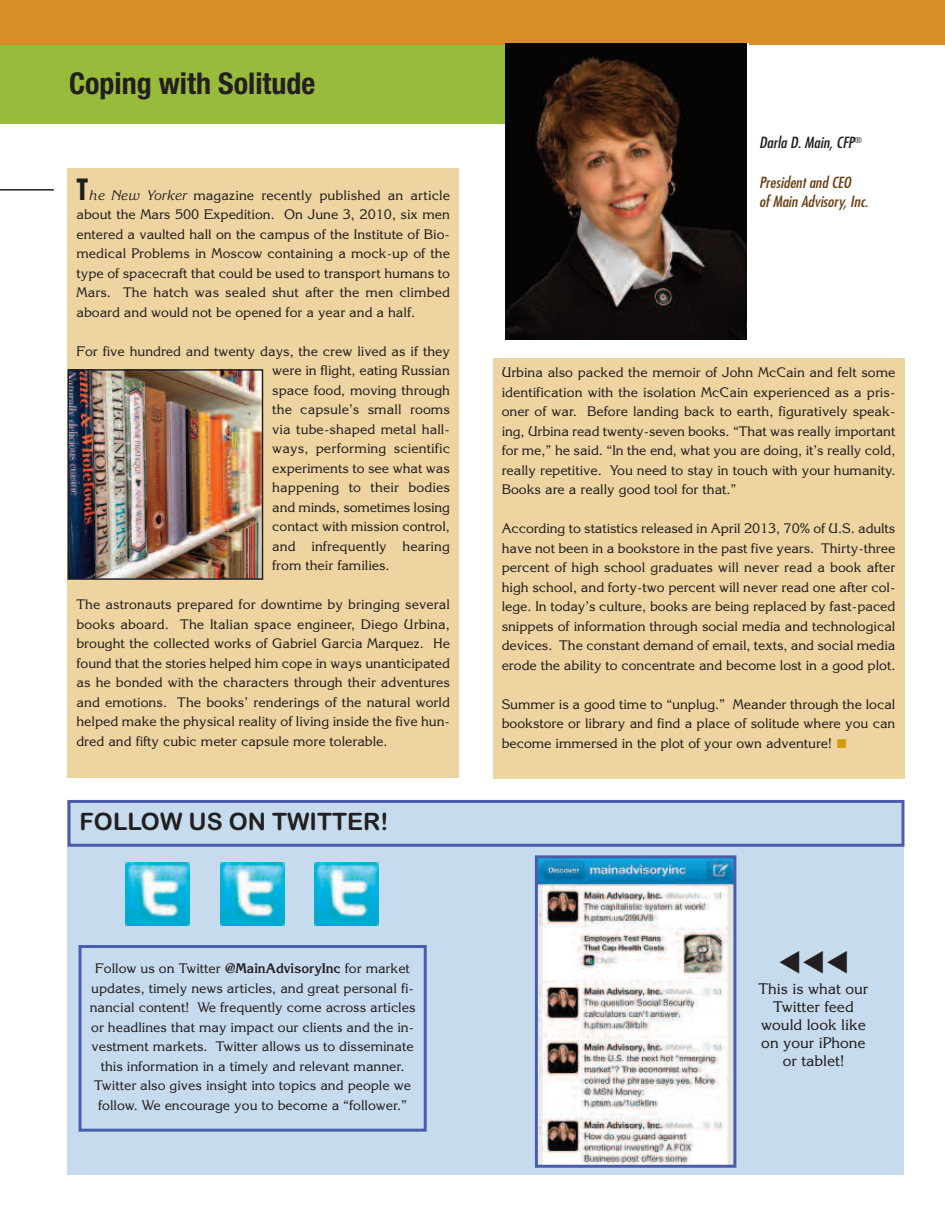
<style>
.page{position:relative;width:945px;height:1215px;background:#fff}
.page>*{position:absolute;margin:0;border:0;box-sizing:border-box;transform-origin:0 0}
.t1{font:700 condensed 30px "Helvetica Neue";color:#231f20}
.t2{font:27px "Wingdings 3";color:#231f20}
.t3{font:24px "Arial Rounded MT Bold";color:#231f20}
.t4{font:15px/18px "Korinna";color:#231f20;text-align:center}
.t5{font:italic 15px/19px "Futura Md Cn BT";color:#694014;scale:1.1 1}
.t6{font:italic 15px "Futura Md Cn BT";color:#231f20;scale:1.1 1}
.t7{font:13.5px/19.5px "Korinna";color:#231f20;text-align:justify}
.s1{font-family:"Futura";font-weight:700;font-stretch:condensed;font-size:28.5px}
.s2{font-style:italic}
.s3{font-weight:700}
.s4{color:#d09c0b}
</style>
<div class="page">
<div style="left:68px;top:168px;width:391px;height:609px;background:#eed4a0"></div>
<div style="left:0;top:44px;width:623px;height:80px;background:#98bb3c"></div>
<div style="left:0;top:0;width:945px;height:44px;background:#d88d27"></div>
<img style="left:71px;top:372px;width:189px;height:205px">
<div style="left:68px;top:369px;width:195px;height:211px;border:2px solid #231f20"></div>
<div style="left:68px;top:800px;width:836px;height:374px;background:#c6dcee"></div>
<hr style="left:0;top:189px;width:54px;height:2px;background:#231f20">
<img style="left:505px;top:44px;width:242px;height:295px">
<div style="left:68px;top:800px;width:836px;height:47px;border:3px solid #4a5da9"></div>
<div style="left:79px;top:945px;width:348px;height:187px;border:3px solid #4a5da9"></div>
<img style="left:126px;top:863px;width:64px;height:62px">
<img style="left:220px;top:863px;width:64px;height:62px">
<img style="left:315px;top:863px;width:64px;height:62px">
<img style="left:539px;top:859px;width:193px;height:305px">
<div style="left:535px;top:855px;width:201px;height:313px;border:3px solid #4a5da9"></div>
<div style="left:493px;top:359px;width:411px;height:420px;background:#eed4a0"></div>
<h1 class="t1" style="left:69px;top:73px;width:248px">Coping with Solitude</h1>
<p class="t7" style="left:76px;top:186px;width:375px"><span class="s1">T</span><span class="s2">he New Yorker</span> magazine recently published an article about the Mars 500 Expedition. On June 3, 2010, six men entered a vaulted hall on the campus of the Institute of Bio&shy;medical Problems in Moscow containing a mock-up of the type of spacecraft that could be used to transport humans to Mars. The hatch was sealed shut after the men climbed aboard and would not be opened for a year and a half.</p>
<p class="t7" style="left:272px;top:342px;width:179px;text-indent:-196px">For five hundred and twenty days, the crew lived as if they were in flight, eating Russian space food, moving through the capsule’s small rooms via tube-shaped metal hall&shy;ways, performing scientific experiments to see what was happening to their bodies and minds, sometimes losing contact with mission control, and infrequently hearing from their families.</p>
<p class="t7" style="left:76px;top:595px;width:375px">The astronauts prepared for downtime by bringing several books aboard. The Italian space engineer, Diego Urbina, brought the collected works of Gabriel Garcia Marquez. He found that the stories helped him cope in ways unanticipated as he bonded with the characters through their adventures and emotions. The books’ renderings of the natural world helped make the physical reality of living inside the five hun&shy;dred and fifty cubic meter capsule more tolerable.</p>
<h3 class="t3" style="left:80px;top:807px;width:310px">FOLLOW US ON TWITTER!</h3>
<p class="t7" style="left:90px;top:959px;width:327px;text-align:center">Follow us on Twitter <span class="s3">@MainAdvisoryInc</span> for market updates, timely news articles, and great personal fi&shy;nancial content! We frequently come across articles or headlines that may impact our clients and the in&shy;vestment markets. Twitter allows us to disseminate this information in a timely and relevant manner.<br>Twitter also gives insight into topics and people we follow. We encourage you to become a “follower.”</p>
<p class="t6" style="left:759px;top:136px;width:95px">Darla D. Main, CFP➔</p>
<p class="t5" style="left:759px;top:174px;width:101px">President and CEO<br>of Main Advisory, Inc.</p>
<p class="t7" style="left:502px;top:363px;width:395px">Urbina also packed the memoir of John McCain and felt some identification with the isolation McCain experienced as a pris&shy;oner of war. Before landing back to earth, figuratively speak&shy;ing, Urbina read twenty-seven books. “That was really important for me,” he said. “In the end, what you are doing, it’s really cold, really repetitive. You need to stay in touch with your humanity.<br>Books are a really good tool for that.”</p>
<p class="t7" style="left:502px;top:519px;width:395px">According to statistics released in April 2013, 70% of U.S. adults have not been in a bookstore in the past five years. Thirty-three percent of high school graduates will never read a book after high school, and forty-two percent will never read one after col&shy;lege. In today’s culture, books are being replaced by fast-paced snippets of information through social media and technological devices. The constant demand of email, texts, and social media erode the ability to concentrate and become lost in a good plot.</p>
<p class="t7" style="left:502px;top:694px;width:395px">Summer is a good time to “unplug.” Meander through the local bookstore or library and find a place of solitude where you can become immersed in the plot of your own adventure! <span class="s4">■</span></p>
<h2 class="t2" style="left:778px;top:946px;width:73px">▼▼▼</h2>
<p class="t4" style="left:759px;top:980px;width:111px">This is what our<br>Twitter feed would look like on your iPhone or tablet!</p>
</div>
